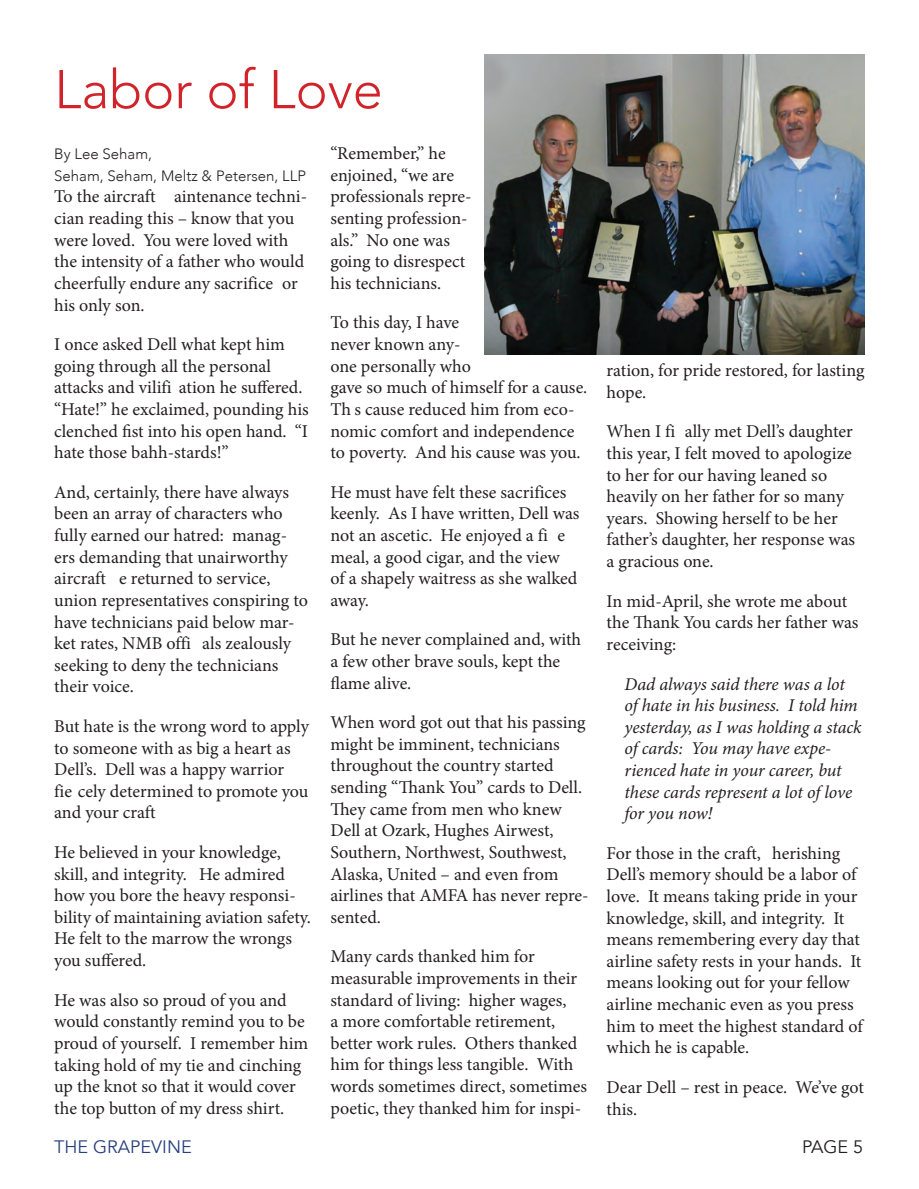
<style>
.page{position:relative;width:919px;height:1189px;background:#fff}
.page>*{position:absolute;margin:0;border:0;box-sizing:border-box;transform-origin:0 0}
.t1{font:300 54px "Avenir";color:#d1232a}
.t2{font:18px/21.6px "Minion Pro";letter-spacing:-.005em;color:#231f20}
.t3{font:italic 18px/21.6px "Minion Pro";letter-spacing:-.01em;color:#231f20}
.t4{font:18px "Avenir";color:#28407e}
.t5{font:18px "Avenir";color:#231f20}
.t6{font:300 15px/21.6px "Avenir";color:#231f20}
</style>
<div class="page">
<img style="left:484px;top:54px;width:380px;height:300px">
<h1 class="t1" style="left:54px;top:58px;width:330px">Labor of Love</h1>
<p class="t2" style="left:330px;top:143px;width:143px">“Remember,” he enjoined, “we are professionals repre&shy;senting profession&shy;als.” No one was going to disrespect his technicians.</p>
<p class="t2" style="left:330px;top:312px;width:258px">To this day, I have<br>never known any-<br>one personally who<br>gave so much of himself for a cause.<br>Th s cause reduced him from eco&shy;nomic comfort and independence to poverty. And his cause was you.</p>
<p class="t2" style="left:330px;top:481px;width:251px">He must have felt these sacrifices keenly. As I have written, Dell was not an ascetic. He enjoyed a fi e meal, a good cigar, and the view<br>of a shapely waitress as she walked away.</p>
<p class="t2" style="left:330px;top:629px;width:252px">But he never complained and, with a few other brave souls, kept the flame alive.</p>
<p class="t2" style="left:330px;top:711px;width:259px">When word got out that his passing might be imminent, technicians throughout the country started sending “Thank You” cards to Dell.<br>They came from men who knew<br>Dell at Ozark, Hughes Airwest,<br>Southern, Northwest, Southwest,<br>Alaska, United – and even from airlines that AMFA has never repre&shy;sented.</p>
<p class="t2" style="left:330px;top:945px;width:258px">Many cards thanked him for measurable improvements in their standard of living: higher wages,<br>a more comfortable retirement, better work rules. Others thanked him for things less tangible. With words sometimes direct, sometimes poetic, they thanked him for inspi-</p>
<p class="t6" style="left:54px;top:143px;width:253px">By Lee Seham,<br>Seham, Seham, Meltz &amp; Petersen, LLP</p>
<p class="t2" style="left:54px;top:186px;width:254px">To the aircraft aintenance techni&shy;cian reading this – know that you were loved. You were loved with the intensity of a father who would cheerfully endure any sacrifice or his only son.</p>
<p class="t2" style="left:54px;top:334px;width:256px">I once asked Dell what kept him going through all the personal attacks and vilifi ation he suffered. “Hate!” he exclaimed, pounding his clenched fist into his open hand. “I hate those bahh-stards!”</p>
<p class="t2" style="left:54px;top:481px;width:255px">And, certainly, there have always been an array of characters who fully earned our hatred: manag&shy;ers demanding that unairworthy aircraft e returned to service, union representatives conspiring to have technicians paid below mar&shy;ket rates, NMB offi als zealously seeking to deny the technicians their voice.</p>
<p class="t2" style="left:54px;top:715px;width:256px">But hate is the wrong word to apply to someone with as big a heart as<br>Dell’s. Dell was a happy warrior<br>fie cely determined to promote you and your craft</p>
<p class="t2" style="left:54px;top:841px;width:258px">He believed in your knowledge, skill, and integrity. He admired how you bore the heavy responsi&shy;bility of maintaining aviation safety.<br>He felt to the marrow the wrongs you suffered.</p>
<p class="t2" style="left:54px;top:989px;width:255px">He was also so proud of you and would constantly remind you to be proud of yourself. I remember him taking hold of my tie and cinching up the knot so that it would cover the top button of my dress shirt.</p>
<p class="t2" style="left:606px;top:360px;width:259px">ration, for pride restored, for lasting hope.</p>
<p class="t2" style="left:606px;top:421px;width:250px">When I fi ally met Dell’s daughter this year, I felt moved to apologize to her for our having leaned so heavily on her father for so many years. Showing herself to be her father’s daughter, her response was a gracious one.</p>
<p class="t2" style="left:606px;top:590px;width:253px">In mid-April, she wrote me about the Thank You cards her father was receiving:</p>
<p class="t3" style="left:624px;top:673px;width:238px">Dad always said there was a lot of hate in his business. I told him yesterday, as I was holding a stack of cards: You may have expe&shy;rienced hate in your career, but these cards represent a lot of love for you now!</p>
<p class="t2" style="left:606px;top:842px;width:257px">For those in the craft, herishing<br>Dell’s memory should be a labor of love. It means taking pride in your knowledge, skill, and integrity. It means remembering every day that airline safety rests in your hands. It means looking out for your fellow airline mechanic even as you press him to meet the highest standard of which he is capable.</p>
<p class="t2" style="left:606px;top:1076px;width:259px">Dear Dell – rest in peace. We’ve got this.</p>
<p class="t4" style="left:54px;top:1135px;width:139px">THE GRAPEVINE</p>
<p class="t5" style="left:802px;top:1135px;width:63px">PAGE 5</p>
</div>
